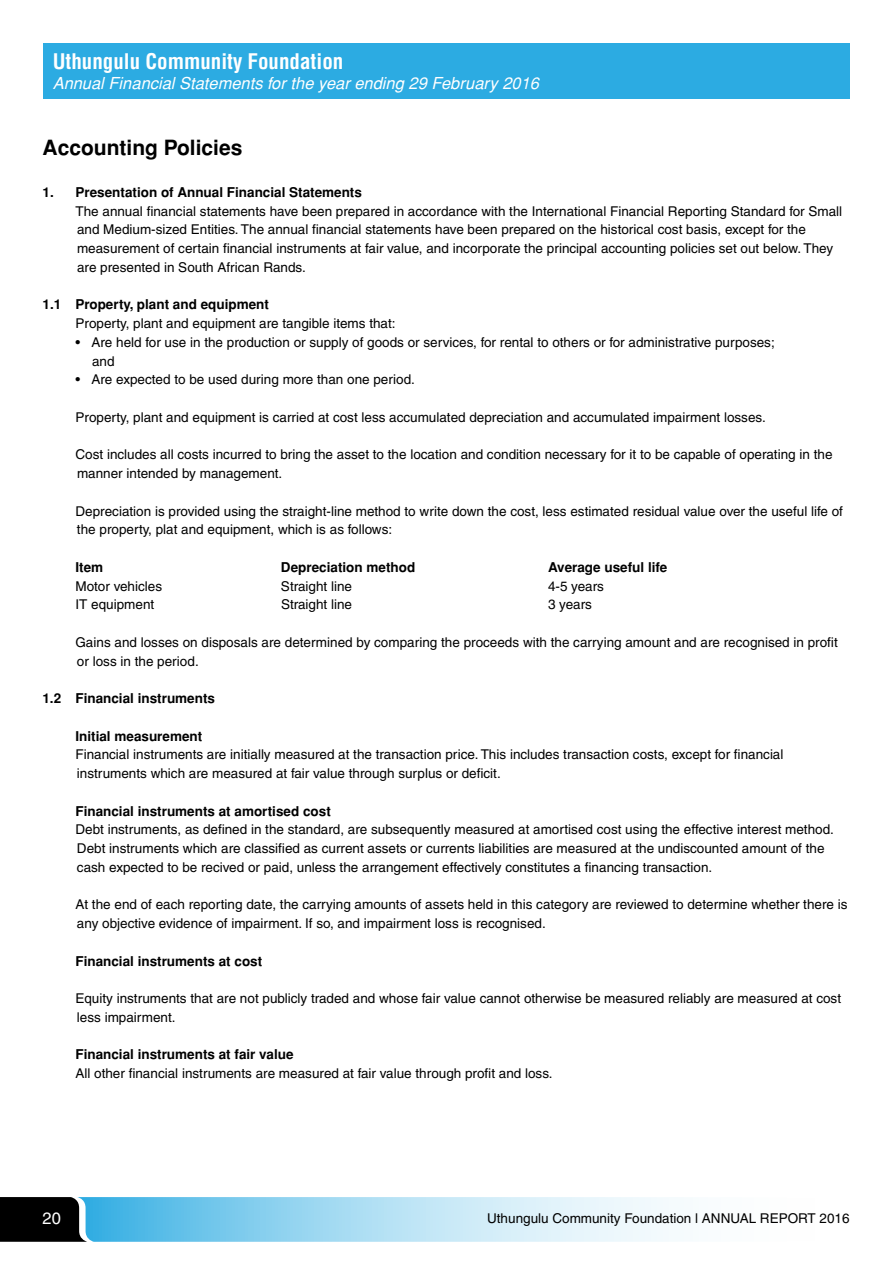
<style>
.page{position:relative;width:893px;height:1263px;background:#fff}
.page>*{position:absolute;margin:0;border:0;box-sizing:border-box;transform-origin:0 0}
.t1{font:700 condensed 21px "Helvetica";color:#fff}
.t2{font:700 21px "Helvetica";color:#000}
.t3{font:italic 16.5px "Helvetica";color:#fff}
.t4{font:16.5px "Helvetica";color:#fff}
.t5{font:13.5px/18.8px "Helvetica";color:#000}
.t6{font:700 13.5px "Helvetica";color:#000}
</style>
<div class="page">
<svg style="left:0;top:1197px;width:669px;height:45px;background:#95c2d6"></svg>
<div style="left:43px;top:43px;width:806px;height:56px;background:#2cabe2"></div>
<h1 class="t1" style="left:53px;top:49px;width:292px">Uthungulu Community Foundation</h1>
<p class="t3" style="left:53px;top:74px;width:488px">Annual Financial Statements for the year ending 29 February 2016</p>
<h1 class="t2" style="left:43px;top:135px;width:201px">Accounting Policies</h1>
<p class="t6" style="left:43px;top:184px;width:321px">1. Presentation of Annual Financial Statements</p>
<p class="t5" style="left:76px;top:201px;width:768px">The annual financial statements have been prepared in accordance with the International Financial Reporting Standard for Small and Medium-sized Entities. The annual financial statements have been prepared on the historical cost basis, except for the measurement of certain financial instruments at fair value, and incorporate the principal accounting policies set out below. They are presented in South African Rands.</p>
<p class="t6" style="left:43px;top:297px;width:228px">1.1 Property, plant and equipment</p>
<p class="t5" style="left:76px;top:314px;width:322px">Property, plant and equipment are tangible items that:</p>
<p class="t5" style="left:92px;top:333px;width:684px;text-indent:-17px">• Are held for use in the production or supply of goods or services, for rental to others or for administrative purposes; and</p>
<p class="t5" style="left:76px;top:370px;width:341px">• Are expected to be used during more than one period.</p>
<p class="t5" style="left:76px;top:408px;width:692px">Property, plant and equipment is carried at cost less accumulated depreciation and accumulated impairment losses.</p>
<p class="t5" style="left:76px;top:445px;width:758px">Cost includes all costs incurred to bring the asset to the location and condition necessary for it to be capable of operating in the manner intended by management.</p>
<p class="t5" style="left:75px;top:501px;width:769px">Depreciation is provided using the straight-line method to write down the cost, less estimated residual value over the useful life of the property, plat and equipment, which is as follows:</p>
<p class="t6" style="left:75px;top:559px;width:29px">Item</p>
<p class="t6" style="left:281px;top:559px;width:136px">Depreciation method</p>
<p class="t6" style="left:548px;top:559px;width:121px">Average useful life</p>
<p class="t5" style="left:75px;top:576px;width:88px">Motor vehicles</p>
<p class="t5" style="left:281px;top:576px;width:73px">Straight line</p>
<p class="t5" style="left:548px;top:576px;width:57px">4-5 years</p>
<p class="t5" style="left:75px;top:595px;width:80px">IT equipment</p>
<p class="t5" style="left:281px;top:595px;width:73px">Straight line</p>
<p class="t5" style="left:548px;top:595px;width:45px">3 years</p>
<p class="t5" style="left:75px;top:633px;width:764px">Gains and losses on disposals are determined by comparing the proceeds with the carrying amount and are recognised in profit or loss in the period.</p>
<p class="t6" style="left:42px;top:690px;width:174px">1.2 Financial instruments</p>
<p class="t6" style="left:75px;top:728px;width:128px">Initial measurement</p>
<p class="t5" style="left:75px;top:745px;width:709px">Financial instruments are initially measured at the transaction price. This includes transaction costs, except for financial instruments which are measured at fair value through surplus or deficit.</p>
<p class="t6" style="left:75px;top:803px;width:257px">Financial instruments at amortised cost</p>
<p class="t5" style="left:75px;top:820px;width:760px">Debt instruments, as defined in the standard, are subsequently measured at amortised cost using the effective interest method.<br>Debt instruments which are classified as current assets or currents liabilities are measured at the undiscounted amount of the cash expected to be recived or paid, unless the arrangement effectively constitutes a financing transaction.</p>
<p class="t5" style="left:75px;top:895px;width:774px">At the end of each reporting date, the carrying amounts of assets held in this category are reviewed to determine whether there is any objective evidence of impairment. If so, and impairment loss is recognised.</p>
<p class="t6" style="left:75px;top:953px;width:188px">Financial instruments at cost</p>
<p class="t5" style="left:75px;top:989px;width:767px">Equity instruments that are not publicly traded and whose fair value cannot otherwise be measured reliably are measured at cost less impairment.</p>
<p class="t6" style="left:75px;top:1047px;width:220px">Financial instruments at fair value</p>
<p class="t5" style="left:75px;top:1064px;width:479px">All other financial instruments are measured at fair value through profit and loss.</p>
<p class="t4" style="left:43px;top:1209px;width:20px">20</p>
<p class="t5" style="left:487px;top:1209px;width:364px">Uthungulu Community Foundation l ANNUAL REPORT 2016</p>
</div>
